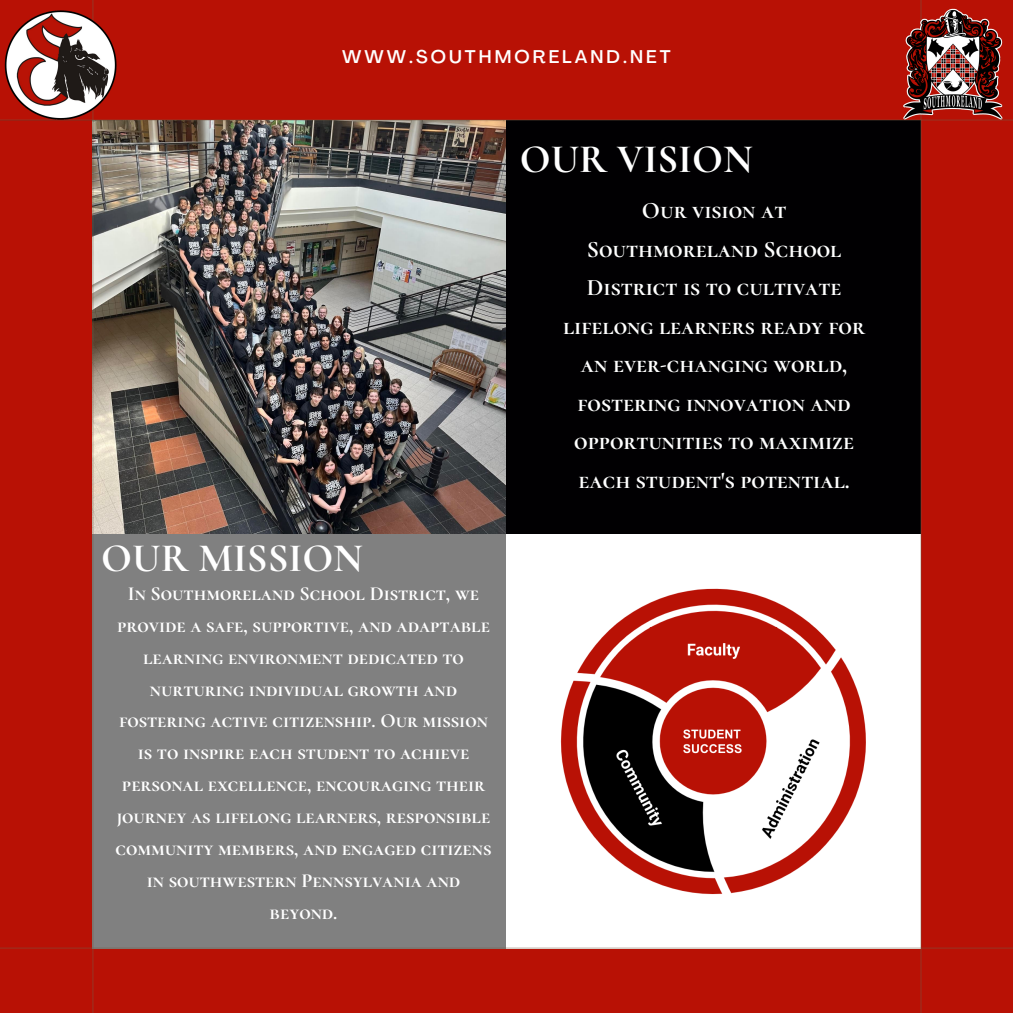
<style>
.page{position:relative;width:1013px;height:1013px;background:#fff}
.page>*{position:absolute;margin:0;border:0;box-sizing:border-box;transform-origin:0 0}
.t1{font:700 40.38px "Cormorant SC";color:#fff}
.t2{font:700 23.75px/38.5px "Cormorant SC";color:#fff;text-align:center}
.t3{font:700 20px/31.9px "Cormorant SC";color:#fff;text-align:center}
.t4{font:500 18.12px "Agrandir";letter-spacing:.17em;color:#fff}
</style>
<div class="page">
<div style="left:0;top:0;width:1012px;height:1012px;background:#b81105"></div>
<img style="left:93px;top:120px;width:413px;height:414px">
<div style="left:506px;top:120px;width:414px;height:414px;background:#010002"></div>
<div style="left:92px;top:534px;width:414px;height:414px;background:#808080"></div>
<img style="left:506px;top:534px;width:414px;height:413px">
<hr style="left:92px;top:0;width:1px;height:1012px;background:#745b45">
<hr style="left:0;top:119px;width:1012px;height:1px;background:#745b45">
<hr style="left:920px;top:0;width:1px;height:1012px;background:#745b45">
<hr style="left:0;top:947px;width:1012px;height:1px;background:#745b45">
<img style="left:0;top:7px;width:123px;height:113px">
<img style="left:894px;top:3px;width:117px;height:117px">
<p class="t4" style="left:342px;top:50px;width:330px">WWW.SOUTHMORELAND.NET</p>
<h1 class="t1" style="left:520px;top:135px;width:234px">OUR VISION</h1>
<h1 class="t1" style="left:101px;top:533px;width:263px">OUR MISSION</h1>
<h3 class="t3" style="left:115px;top:577px;width:377px">In Southmoreland School District, we provide a safe, supportive, and adaptable learning environment dedicated to nurturing individual growth and fostering active citizenship. Our mission is to inspire each student to achieve personal excellence, encouraging their journey as lifelong learners, responsible community members, and engaged citizens in southwestern Pennsylvania and beyond.</h3>
<h2 class="t2" style="left:563px;top:191px;width:303px">Our vision at<br>Southmoreland School<br>District is to cultivate lifelong learners ready for an ever-changing world, fostering innovation and opportunities to maximize each student's potential.</h2>
</div>
